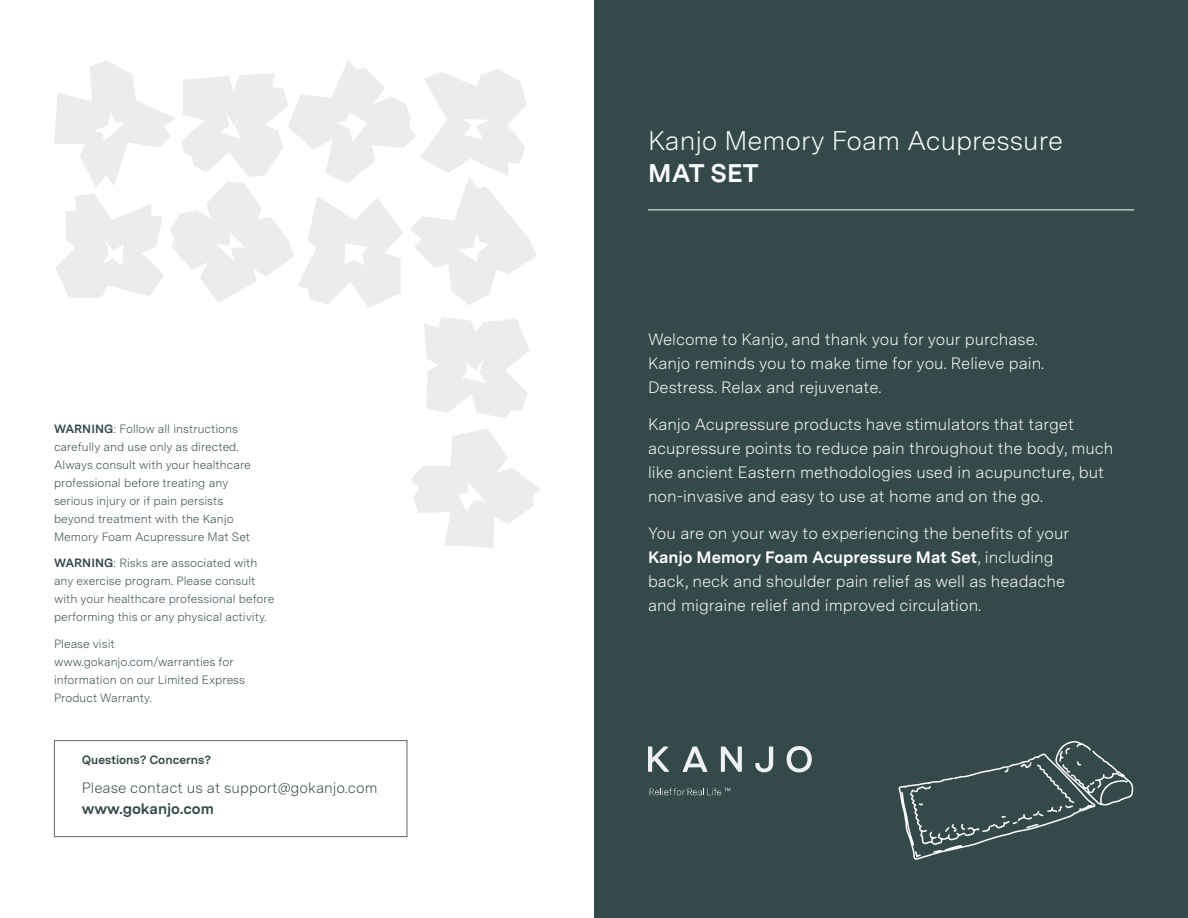
<style>
.page{position:relative;width:1188px;height:918px;background:#fff}
.page>*{position:absolute;margin:0;border:0;box-sizing:border-box;transform-origin:0 0}
.Division{font:300 27px "Messina Sans";color:#fff}
.Product{font:700 25.5px "Messina Sans";letter-spacing:.01em;color:#fff}
.t1{font:300 16.5px/24px "Messina Sans";color:#fff}
.t2{font:300 15px "Messina Sans";color:#344a4a}
.t3{font:700 15px "Messina Sans";color:#344a4a}
.Body{font:300 12px/18px "Messina Sans";color:#344a4a}
.t4{font:700 12px "Messina Sans";color:#344a4a}
.s1{font-weight:700}
</style>
<div class="page">
<div style="left:594px;top:0;width:594px;height:918px;background:#344a4a"></div>
<svg style="left:54px;top:60px;width:483px;height:248px"></svg>
<svg style="left:424px;top:317px;width:105px;height:101px"></svg>
<svg style="left:411px;top:428px;width:129px;height:120px"></svg>
<svg style="left:898px;top:741px;width:236px;height:119px"></svg>
<hr style="left:648px;top:210px;width:486px;height:1px;background:#fff">
<div style="left:54px;top:740px;width:353px;height:97px;border:1px solid #666464"></div>
<svg style="left:648px;top:746px;width:164px;height:26px"></svg>
<svg style="left:650px;top:788px;width:80px;height:7px"></svg>
<p class="Body" style="left:54px;top:419px;width:198px"><span class="s1">WARNING</span>: Follow all instructions carefully and use only as directed.<br>Always consult with your healthcare professional before treating any serious injury or if pain persists beyond treatment with the Kanjo Memory Foam Acupressure Mat Set</p>
<p class="Body" style="left:54px;top:554px;width:222px"><span class="s1">WARNING</span>: Risks are associated with any exercise program. Please consult with your healthcare professional before performing this or any physical activity.</p>
<p class="Body" style="left:54px;top:634px;width:193px">Please visit www.gokanjo.com/warranties for information on our Limited Express<br>Product Warranty.</p>
<p class="t4" style="left:82px;top:751px;width:131px">Questions? Concerns?</p>
<p class="t2" style="left:82px;top:777px;width:297px">Please contact us at support@gokanjo.com</p>
<p class="t3" style="left:82px;top:798px;width:134px">www.gokanjo.com</p>
<p class="Division" style="left:648px;top:121px;width:416px">Kanjo Memory Foam Acupressure</p>
<p class="Product" style="left:648px;top:154px;width:112px">MAT SET</p>
<p class="t1" style="left:648px;top:327px;width:398px">Welcome to Kanjo, and thank you for your purchase.<br>Kanjo reminds you to make time for you. Relieve pain.<br>Destress. Relax and rejuvenate.</p>
<p class="t1" style="left:648px;top:412px;width:467px">Kanjo Acupressure products have stimulators that target acupressure points to reduce pain throughout the body, much like ancient Eastern methodologies used in acupuncture, but non-invasive and easy to use at home and on the go.</p>
<p class="t1" style="left:648px;top:521px;width:423px">You are on your way to experiencing the benefits of your <span class="s1">Kanjo Memory Foam Acupressure Mat Set</span>, including back, neck and shoulder pain relief as well as headache and migraine relief and improved circulation.</p>
</div>
